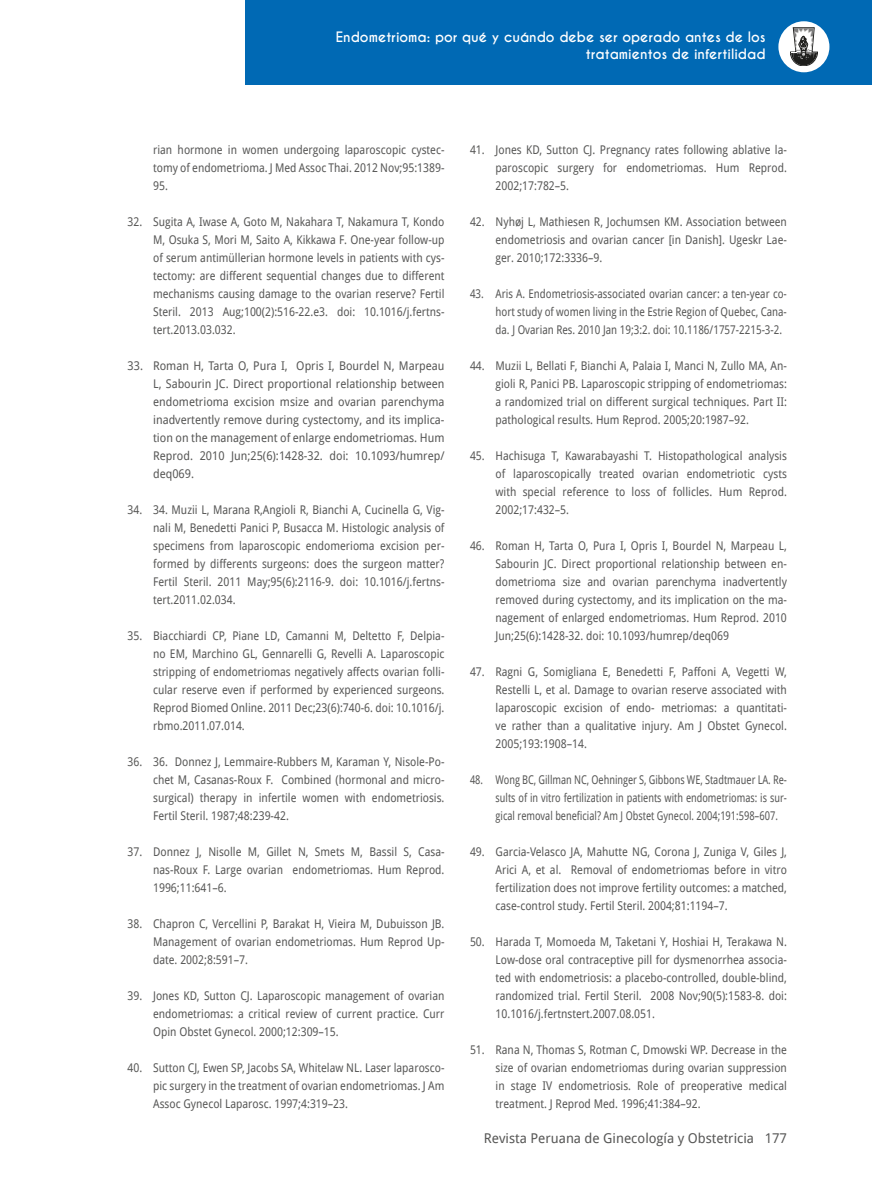
<style>
.page{position:relative;width:872px;height:1191px;background:#fff}
.page>*{position:absolute;margin:0;border:0;box-sizing:border-box;transform-origin:0 0}
.t1{font:700 13.5px/16.2px "Caviar Dreams";color:#fff;text-align:right}
.t2{font:13.5px "Droid Sans";color:#575756}
.t3{font:12px/18px "Droid Sans";color:#575756;text-align:justify;scale:.9 1}
.t4{font:12px/18px "Droid Sans";color:#575756;text-align:justify;scale:.94 1}
.t5{font:12px/18px "Droid Sans";color:#575756;text-align:justify;scale:.8 1}
.t6{font:12px/18px "Droid Sans";color:#575756;text-align:justify;scale:.85 1}
</style>
<div class="page">
<div style="left:246px;top:0;width:626px;height:85px;background:#0069b4"></div>
<div style="left:778px;top:21px;width:51px;height:51px;background:#fff;border-radius:50%"></div>
<svg style="left:790px;top:28px;width:28px;height:38px"></svg>
<p class="t1" style="left:336px;top:30px;width:431px">Endometrioma: por qué y cuándo debe ser operado antes de los tratamientos de infertilidad</p>
<p class="t3" style="left:153px;top:140px;width:325px">rian hormone in women undergoing laparoscopic cystec&shy;tomy of endometrioma. J Med Assoc Thai. 2012 Nov;95:1389- 95.</p>
<p class="t3" style="left:153px;top:212px;width:325px;text-indent:-26px">32. Sugita A, Iwase A, Goto M, Nakahara T, Nakamura T, Kondo M, Osuka S, Mori M, Saito A, Kikkawa F. One-year follow-up of serum antimüllerian hormone levels in patients with cys&shy;tectomy: are different sequential changes due to different mechanisms causing damage to the ovarian reserve? Fertil Steril. 2013 Aug;100(2):516-22.e3. doi: 10.1016/j.fertns&shy;tert.2013.03.032.</p>
<p class="t4" style="left:153px;top:356px;width:311px;text-indent:-26px">33. Roman H, Tarta O, Pura I, Opris I, Bourdel N, Marpeau L, Sabourin JC. Direct proportional relationship between endometrioma excision msize and ovarian parenchyma inadvertently remove during cystectomy, and its implica&shy;tion on the management of enlarge endometriomas. Hum Reprod. 2010 Jun;25(6):1428-32. doi: 10.1093/humrep/ deq069.</p>
<p class="t3" style="left:153px;top:500px;width:325px;text-indent:-26px">34. 34. Muzii L, Marana R,Angioli R, Bianchi A, Cucinella G, Vig&shy;nali M, Benedetti Panici P, Busacca M. Histologic analysis of specimens from laparoscopic endomerioma excision per&shy;formed by differents surgeons: does the surgeon matter?<br>Fertil Steril. 2011 May;95(6):2116-9. doi: 10.1016/j.fertns&shy;tert.2011.02.034.</p>
<p class="t3" style="left:153px;top:626px;width:325px;text-indent:-26px">35. Biacchiardi CP, Piane LD, Camanni M, Deltetto F, Delpia&shy;no EM, Marchino GL, Gennarelli G, Revelli A. Laparoscopic stripping of endometriomas negatively affects ovarian folli&shy;cular reserve even if performed by experienced surgeons.<br>Reprod Biomed Online. 2011 Dec;23(6):740-6. doi: 10.1016/j. rbmo.2011.07.014.</p>
<p class="t3" style="left:153px;top:752px;width:325px;text-indent:-26px">36. 36. Donnez J, Lemmaire-Rubbers M, Karaman Y, Nisole-Po&shy;chet M, Casanas-Roux F. Combined (hormonal and micro&shy;surgical) therapy in infertile women with endometriosis.<br>Fertil Steril. 1987;48:239-42.</p>
<p class="t3" style="left:153px;top:842px;width:325px;text-indent:-26px">37. Donnez J, Nisolle M, Gillet N, Smets M, Bassil S, Casa&shy;nas-Roux F. Large ovarian endometriomas. Hum Reprod.<br>1996;11:641–6.</p>
<p class="t3" style="left:153px;top:914px;width:325px;text-indent:-26px">38. Chapron C, Vercellini P, Barakat H, Vieira M, Dubuisson JB.<br>Management of ovarian endometriomas. Hum Reprod Up&shy;date. 2002;8:591–7.</p>
<p class="t3" style="left:153px;top:986px;width:325px;text-indent:-26px">39. Jones KD, Sutton CJ. Laparoscopic management of ovarian endometriomas: a critical review of current practice. Curr Opin Obstet Gynecol. 2000;12:309–15.</p>
<p class="t3" style="left:153px;top:1058px;width:325px;text-indent:-26px">40. Sutton CJ, Ewen SP, Jacobs SA, Whitelaw NL. Laser laparosco&shy;pic surgery in the treatment of ovarian endometriomas. J Am Assoc Gynecol Laparosc. 1997;4:319–23.</p>
<p class="t3" style="left:495px;top:140px;width:325px;text-indent:-26px">41. Jones KD, Sutton CJ. Pregnancy rates following ablative la&shy;paroscopic surgery for endometriomas. Hum Reprod.<br>2002;17:782–5.</p>
<p class="t3" style="left:495px;top:212px;width:325px;text-indent:-26px">42. Nyhøj L, Mathiesen R, Jochumsen KM. Association between endometriosis and ovarian cancer [in Danish]. Ugeskr Lae&shy;ger. 2010;172:3336–9.</p>
<p class="t6" style="left:495px;top:284px;width:344px;text-indent:-26px">43. Aris A. Endometriosis-associated ovarian cancer: a ten-year co&shy;hort study of women living in the Estrie Region of Quebec, Cana&shy;da. J Ovarian Res. 2010 Jan 19;3:2. doi: 10.1186/1757-2215-3-2.</p>
<p class="t3" style="left:495px;top:356px;width:325px;text-indent:-26px">44. Muzii L, Bellati F, Bianchi A, Palaia I, Manci N, Zullo MA, An&shy;gioli R, Panici PB. Laparoscopic stripping of endometriomas: a randomized trial on different surgical techniques. Part II: pathological results. Hum Reprod. 2005;20:1987–92.</p>
<p class="t3" style="left:495px;top:446px;width:325px;text-indent:-26px">45. Hachisuga T, Kawarabayashi T. Histopathological analysis of laparoscopically treated ovarian endometriotic cysts with special reference to loss of follicles. Hum Reprod.<br>2002;17:432–5.</p>
<p class="t3" style="left:495px;top:536px;width:325px;text-indent:-26px">46. Roman H, Tarta O, Pura I, Opris I, Bourdel N, Marpeau L, Sabourin JC. Direct proportional relationship between en&shy;dometrioma size and ovarian parenchyma inadvertently removed during cystectomy, and its implication on the ma&shy;nagement of enlarged endometriomas. Hum Reprod. 2010<br>Jun;25(6):1428-32. doi: 10.1093/humrep/deq069</p>
<p class="t3" style="left:495px;top:662px;width:325px;text-indent:-26px">47. Ragni G, Somigliana E, Benedetti F, Paffoni A, Vegetti W, Restelli L, et al. Damage to ovarian reserve associated with laparoscopic excision of endo- metriomas: a quantitati&shy;ve rather than a qualitative injury. Am J Obstet Gynecol.<br>2005;193:1908–14.</p>
<p class="t5" style="left:495px;top:770px;width:366px;text-indent:-26px">48. Wong BC, Gillman NC, Oehninger S, Gibbons WE, Stadtmauer LA. Re&shy;sults of in vitro fertilization in patients with endometriomas: is sur&shy;gical removal beneficial? Am J Obstet Gynecol. 2004;191:598–607.</p>
<p class="t3" style="left:495px;top:842px;width:325px;text-indent:-26px">49. Garcia-Velasco JA, Mahutte NG, Corona J, Zuniga V, Giles J, Arici A, et al. Removal of endometriomas before in vitro fertilization does not improve fertility outcomes: a matched, case-control study. Fertil Steril. 2004;81:1194–7.</p>
<p class="t3" style="left:495px;top:932px;width:325px;text-indent:-26px">50. Harada T, Momoeda M, Taketani Y, Hoshiai H, Terakawa N.<br>Low-dose oral contraceptive pill for dysmenorrhea associa&shy;ted with endometriosis: a placebo-controlled, double-blind, randomized trial. Fertil Steril. 2008 Nov;90(5):1583-8. doi:<br>10.1016/j.fertnstert.2007.08.051.</p>
<p class="t3" style="left:495px;top:1040px;width:325px;text-indent:-26px">51. Rana N, Thomas S, Rotman C, Dmowski WP. Decrease in the size of ovarian endometriomas during ovarian suppression in stage IV endometriosis. Role of preoperative medical treatment. J Reprod Med. 1996;41:384–92.</p>
<p class="t2" style="left:484px;top:1128px;width:304px">Revista Peruana de Ginecología y Obstetricia 177</p>
</div>
